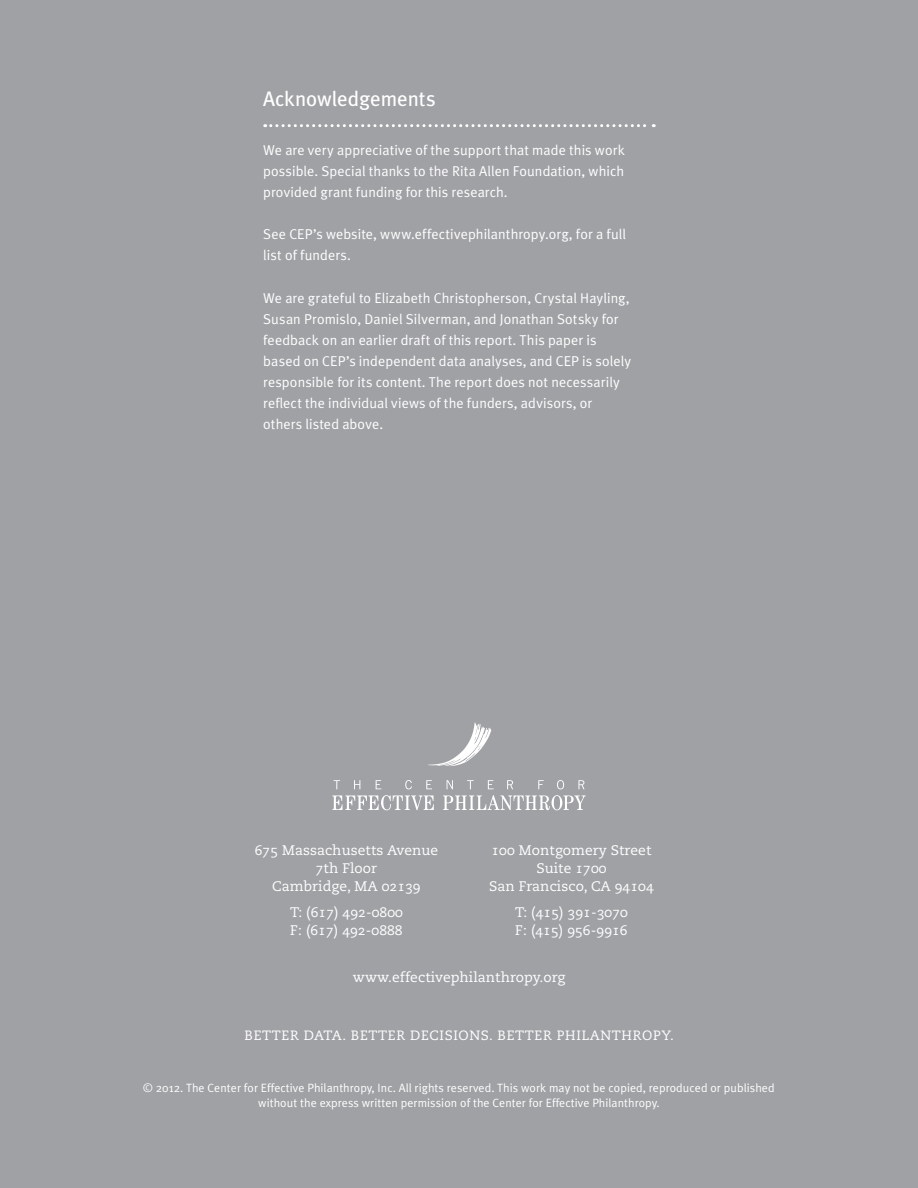
<style>
.page{position:relative;width:918px;height:1188px;background:#9fa1a4}
.page>*{position:absolute;margin:0;border:0;box-sizing:border-box;transform-origin:0 0}
.t1{font:21px "Meta Plus";letter-spacing:-.005em;color:#fff}
.t2{font:14.25px/21px "Meta Plus Normal";letter-spacing:.005em;color:#fff}
.t3{font:13.8px/18px "Caecilia Roman Os F";letter-spacing:.005em;color:#fff;text-align:center}
.t4{font:13.5px "Caecilia Roman Os F";letter-spacing:.05em;color:#fff}
.t5{font:12px/15px "Meta Plus Normal";letter-spacing:.005em;color:#fff;text-align:center}
.s1{font-family:"Meta Plus Normal Caps"}
</style>
<div class="page">
<svg style="left:334px;top:780px;width:6px;height:9px"></svg>
<svg style="left:354px;top:780px;width:6px;height:9px"></svg>
<svg style="left:376px;top:780px;width:5px;height:9px"></svg>
<svg style="left:405px;top:780px;width:7px;height:9px"></svg>
<svg style="left:426px;top:780px;width:6px;height:9px"></svg>
<svg style="left:447px;top:780px;width:6px;height:9px"></svg>
<svg style="left:467px;top:780px;width:7px;height:9px"></svg>
<svg style="left:488px;top:780px;width:6px;height:9px"></svg>
<svg style="left:507px;top:780px;width:6px;height:9px"></svg>
<svg style="left:538px;top:780px;width:6px;height:9px"></svg>
<svg style="left:557px;top:780px;width:7px;height:9px"></svg>
<svg style="left:578px;top:780px;width:7px;height:9px"></svg>
<svg style="left:332px;top:795px;width:102px;height:15px"></svg>
<svg style="left:443px;top:795px;width:143px;height:15px"></svg>
<svg style="left:428px;top:722px;width:63px;height:44px"></svg>
<svg style="left:265px;top:124px;width:389px;height:3px"></svg>
<h1 class="t1" style="left:263px;top:87px;width:174px">Acknowledgements</h1>
<p class="t2" style="left:263px;top:139px;width:363px;text-align:justify">We are very appreciative of the support that made this work possible. Special thanks to the Rita Allen Foundation, which provided grant funding for this research.</p>
<p class="t2" style="left:263px;top:224px;width:364px">See CEP’s website, www.effectivephilanthropy.org, for a full list of funders.</p>
<p class="t2" style="left:263px;top:287px;width:369px">We are grateful to Elizabeth Christopherson, Crystal Hayling, Susan Promislo, Daniel Silverman, and Jonathan Sotsky for feedback on an earlier draft of this report. This paper is based on CEP’s independent data analyses, and CEP is solely responsible for its content. The report does not necessarily reflect the individual views of the funders, advisors, or others listed above.</p>
<p class="t3" style="left:255px;top:842px;width:185px">675 Massachusetts Avenue<br>7th Floor<br>Cambridge, MA 02139</p>
<p class="t3" style="left:290px;top:903px;width:114px;text-align:left">T: (617) 492-0800<br>F: (617) 492-0888</p>
<p class="t3" style="left:489px;top:842px;width:166px">100 Montgomery Street<br>Suite 1700<br>San Francisco, CA 94104</p>
<p class="t3" style="left:515px;top:903px;width:114px;text-align:left">T: (415) 391-3070<br>F: (415) 956-9916</p>
<p class="t3" style="left:353px;top:968px;width:214px">www.effectivephilanthropy.org</p>
<p class="t4" style="left:245px;top:1028px;width:20px">Better</p>
<p class="t4" style="left:304px;top:1028px;width:21px">Data</p>
<p class="t4" style="left:343px;top:1028px;width:28px">. Better</p>
<p class="t4" style="left:410px;top:1028px;width:21px">Decisions</p>
<p class="t4" style="left:489px;top:1028px;width:28px">. Better</p>
<p class="t4" style="left:557px;top:1028px;width:30px">Philant</p>
<p class="t4" style="left:622px;top:1028px;width:22px">hropy</p>
<p class="t4" style="left:670px;top:1028px;width:5px">.</p>
<p class="t5" style="left:143px;top:1080px;width:633px"><span class="s1">©</span> 2012<span class="s1">.</span> The Center for Effective Philanthropy, Inc. All rights reserved. This work may not be copied, reproduced or published without the express written permission of the Center for Effective Philanthropy.</p>
</div>
